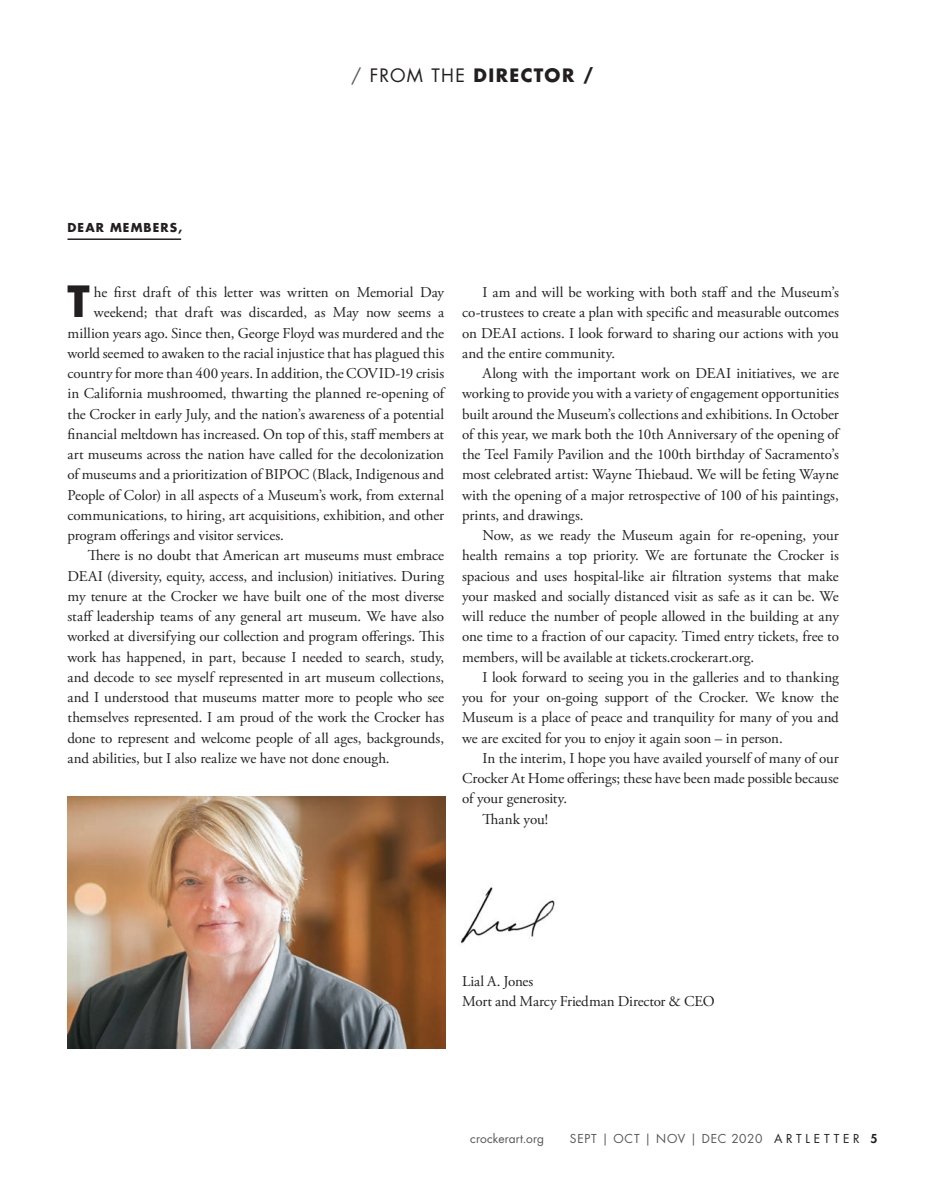
<style>
.page{position:relative;width:945px;height:1188px;background:#fff}
.page>*{position:absolute;margin:0;border:0;box-sizing:border-box;transform-origin:0 0}
.Body_1st_paragraph{font:700 41.85px "Futura Std";color:#231f20}
.Artwork_caption{font:700 18px "Futura Std";letter-spacing:.08em;color:#231f20}
.Body{font:15px/20.2px "Adobe Garamond Pro";letter-spacing:-.005em;color:#231f20;text-align:justify}
.Body_1st_paragraph-2{font:15px "Adobe Garamond Pro";color:#231f20}
.Body_NO_INDENT{font:15px "Adobe Garamond Pro";letter-spacing:-.01em;color:#231f20}
.t1{font:12px "Futura Std";letter-spacing:.055em;color:#57585a}
.t2{font:12px "Futura Std";letter-spacing:.01em;color:#57585a}
.Section_tab{font:700 12px "Futura Std";letter-spacing:.095em;color:#231f20}
.s1{font-weight:400;color:#57585a}
.s2{font-weight:400}
.s3{color:#231f20}
.s4{font-weight:800;color:#231f20}
</style>
<div class="page">
<img style="left:461px;top:887px;width:94px;height:57px">
<hr style="left:68px;top:238px;width:113px;height:2px;background:#231f20">
<img style="left:67px;top:796px;width:379px;height:252px">
<p class="Section_tab" style="left:68px;top:219px;width:116px">DEAR MEMBERS,</p>
<p class="Artwork_caption" style="left:351px;top:64px;width:244px"><span class="s1">/</span> <span class="s2">FROM THE</span> DIRECTOR /</p>
<p class="Body_1st_paragraph" style="left:68px;top:274px;width:24px">T</p>
<p class="Body_1st_paragraph-2" style="left:94px;top:283px;width:352px">he first draft of this letter was written on Memorial Day</p>
<p class="Body_1st_paragraph-2" style="left:94px;top:303px;width:352px">weekend; that draft was discarded, as May now seems a</p>
<p class="Body_1st_paragraph-2" style="left:68px;top:324px;width:378px">million years ago. Since then, George Floyd was murdered and the</p>
<p class="Body_1st_paragraph-2" style="left:68px;top:344px;width:378px">world seemed to awaken to the racial injustice that has plagued this</p>
<p class="Body_1st_paragraph-2" style="left:68px;top:364px;width:378px">country for more than 400 years. In addition, the COVID-19 crisis</p>
<p class="Body_1st_paragraph-2" style="left:68px;top:384px;width:378px">in California mushroomed, thwarting the planned re-opening of</p>
<p class="Body_1st_paragraph-2" style="left:68px;top:405px;width:378px">the Crocker in early July, and the nation’s awareness of a potential</p>
<p class="Body_1st_paragraph-2" style="left:68px;top:425px;width:378px">financial meltdown has increased. On top of this, staff members at</p>
<p class="Body_1st_paragraph-2" style="left:68px;top:445px;width:378px">art museums across the nation have called for the decolonization</p>
<p class="Body_1st_paragraph-2" style="left:68px;top:465px;width:378px">of museums and a prioritization of BIPOC (Black, Indigenous and</p>
<p class="Body_1st_paragraph-2" style="left:68px;top:486px;width:378px">People of Color) in all aspects of a Museum’s work, from external</p>
<p class="Body_1st_paragraph-2" style="left:68px;top:506px;width:378px">communications, to hiring, art acquisitions, exhibition, and other</p>
<p class="Body_1st_paragraph-2" style="left:68px;top:526px;width:218px">program offerings and visitor services.</p>
<p class="Body" style="left:68px;top:546px;width:378px;text-indent:20px">There is no doubt that American art museums must embrace DEAI (diversity, equity, access, and inclusion) initiatives. During my tenure at the Crocker we have built one of the most diverse staff leadership teams of any general art museum. We have also worked at diversifying our collection and program offerings. This work has happened, in part, because I needed to search, study, and decode to see myself represented in art museum collections, and I understood that museums matter more to people who see themselves represented. I am proud of the work the Crocker has done to represent and welcome people of all ages, backgrounds, and abilities, but I also realize we have not done enough.</p>
<p class="Body" style="left:462px;top:283px;width:378px;text-indent:20px">I am and will be working with both staff and the Museum’s co-trustees to create a plan with specific and measurable outcomes on DEAI actions. I look forward to sharing our actions with you and the entire community.</p>
<p class="Body" style="left:462px;top:364px;width:378px;text-indent:20px">Along with the important work on DEAI initiatives, we are working to provide you with a variety of engagement opportunities built around the Museum’s collections and exhibitions. In October of this year, we mark both the 10th Anniversary of the opening of the Teel Family Pavilion and the 100th birthday of Sacramento’s most celebrated artist: Wayne Thiebaud. We will be feting Wayne with the opening of a major retrospective of 100 of his paintings, prints, and drawings.</p>
<p class="Body" style="left:462px;top:526px;width:378px;text-indent:20px">Now, as we ready the Museum again for re-opening, your health remains a top priority. We are fortunate the Crocker is spacious and uses hospital-like air filtration systems that make your masked and socially distanced visit as safe as it can be. We will reduce the number of people allowed in the building at any one time to a fraction of our capacity. Timed entry tickets, free to members, will be available at tickets.crockerart.org.</p>
<p class="Body" style="left:462px;top:667px;width:378px;text-indent:20px">I look forward to seeing you in the galleries and to thanking you for your on-going support of the Crocker. We know the Museum is a place of peace and tranquility for many of you and we are excited for you to enjoy it again soon – in person.</p>
<p class="Body" style="left:462px;top:748px;width:378px;text-indent:20px">In the interim, I hope you have availed yourself of many of our Crocker At Home offerings; these have been made possible because of your generosity.</p>
<p class="Body" style="left:482px;top:809px;width:67px">Thank you!</p>
<p class="Body_NO_INDENT" style="left:462px;top:972px;width:73px">Lial A. Jones</p>
<p class="Body_NO_INDENT" style="left:462px;top:992px;width:254px">Mort and Marcy Friedman Director &amp; CEO</p>
<p class="t2" style="left:470px;top:1131px;width:75px">crockerart.org</p>
<p class="t1" style="left:570px;top:1131px;width:309px">SEPT | OCT | NOV | DEC 2020 <span class="s3">A R T L E T T E R</span> <span class="s4">5</span></p>
</div>
